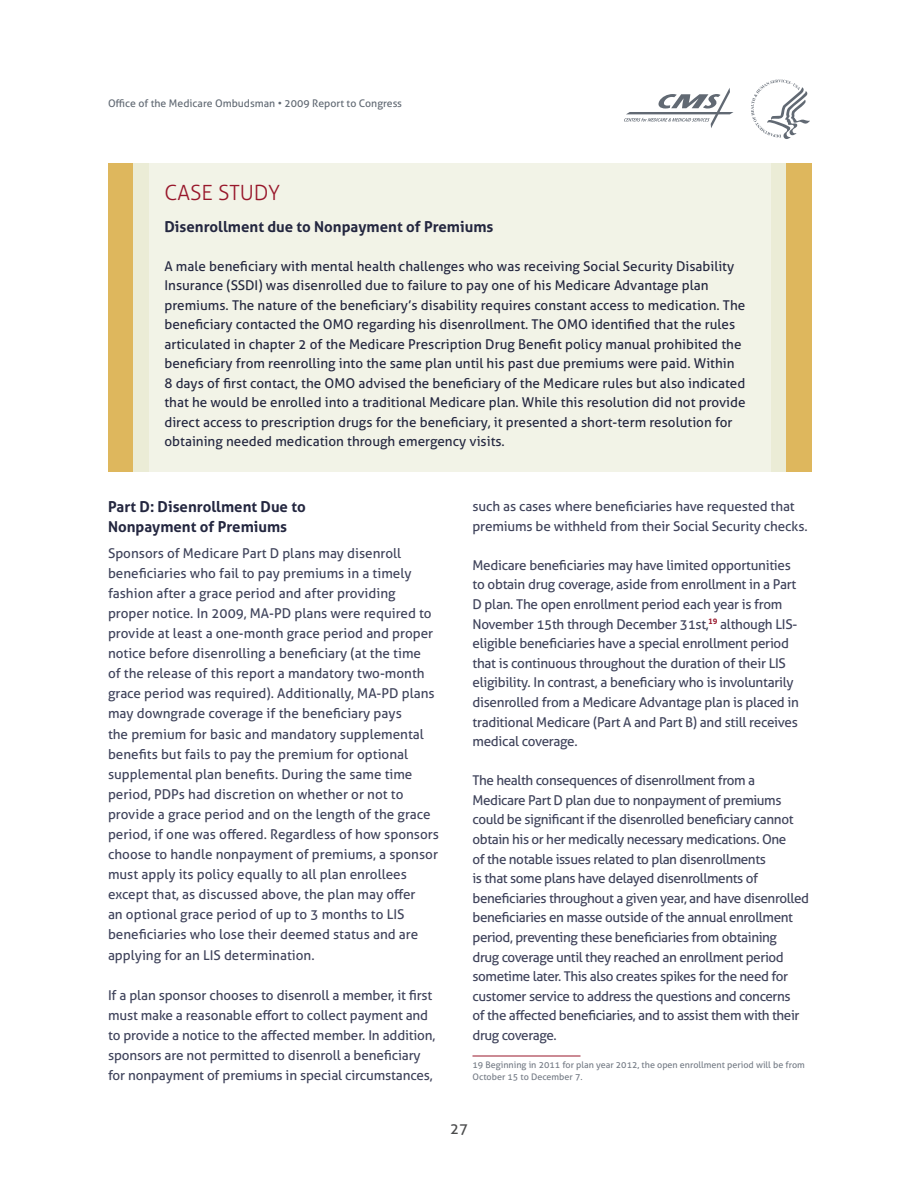
<style>
.page{position:relative;width:918px;height:1188px;background:#fff}
.page>*{position:absolute;margin:0;border:0;box-sizing:border-box;transform-origin:0 0}
.Case_Review_Heading1{font:300 21px "Aller";color:#98172b}
.Heading4{font:700 15px/20.1px "Aller";color:#242740}
.Case_Review_Heading2{font:700 15px "Aller";color:#242740}
.t1{font:15px "Aller";color:#4b4c4d}
.Text{font:13.5px/20.1px "Aller";letter-spacing:-.015em;color:#3f435b}
.Case_Review{font:13.5px/19.5px "Aller";color:#242740}
.t2{font:10.5px "Aller";color:#616973}
.footnote{font:9px/12px "Aller";color:#757c86}
</style>
<div class="page">
<div style="left:108px;top:163px;width:702px;height:308px;background:#f2f3e7"></div>
<div style="left:108px;top:163px;width:25px;height:308px;background:#deb75d"></div>
<div style="left:133px;top:163px;width:15px;height:308px;background:#ebecd6"></div>
<div style="left:771px;top:163px;width:15px;height:308px;background:#ebecd6"></div>
<div style="left:786px;top:163px;width:25px;height:308px;background:#deb75d"></div>
<svg style="left:624px;top:88px;width:110px;height:40px"></svg>
<svg style="left:751px;top:80px;width:59px;height:59px"></svg>
<hr style="left:472px;top:1056px;width:108px;height:1px;background:#98172b">
<p class="t2" style="left:108px;top:97px;width:296px">Office of the Medicare Ombudsman • 2009 Report to Congress</p>
<h1 class="Case_Review_Heading1" style="left:164px;top:180px;width:117px">CASE STUDY</h1>
<h2 class="Case_Review_Heading2" style="left:164px;top:217px;width:330px">Disenrollment due to Nonpayment of Premiums</h2>
<p class="Case_Review" style="left:164px;top:256px;width:583px">A male beneficiary with mental health challenges who was receiving Social Security Disability Insurance (SSDI) was disenrolled due to failure to pay one of his Medicare Advantage plan premiums. The nature of the beneficiary’s disability requires constant access to medication. The beneficiary contacted the OMO regarding his disenrollment. The OMO identified that the rules articulated in chapter 2 of the Medicare Prescription Drug Benefit policy manual prohibited the beneficiary from reenrolling into the same plan until his past due premiums were paid. Within 8 days of first contact, the OMO advised the beneficiary of the Medicare rules but also indicated that he would be enrolled into a traditional Medicare plan. While this resolution did not provide direct access to prescription drugs for the beneficiary, it presented a short-term resolution for obtaining needed medication through emergency visits.</p>
<h4 class="Heading4" style="left:108px;top:497px;width:199px">Part D: Disenrollment Due to<br>Nonpayment of Premiums</h4>
<p class="Text" style="left:108px;top:543px;width:332px">Sponsors of Medicare Part D plans may disenroll beneficiaries who fail to pay premiums in a timely fashion after a grace period and after providing proper notice. In 2009, MA-PD plans were required to provide at least a one-month grace period and proper notice before disenrolling a beneficiary (at the time<br>of the release of this report a mandatory two-month grace period was required). Additionally, MA-PD plans may downgrade coverage if the beneficiary pays<br>the premium for basic and mandatory supplemental benefits but fails to pay the premium for optional supplemental plan benefits. During the same time period, PDPs had discretion on whether or not to provide a grace period and on the length of the grace period, if one was offered. Regardless of how sponsors choose to handle nonpayment of premiums, a sponsor must apply its policy equally to all plan enrollees except that, as discussed above, the plan may offer<br>an optional grace period of up to 3 months to LIS beneficiaries who lose their deemed status and are applying for an LIS determination.</p>
<p class="Text" style="left:108px;top:985px;width:329px">If a plan sponsor chooses to disenroll a member, it first must make a reasonable effort to collect payment and to provide a notice to the affected member. In addition, sponsors are not permitted to disenroll a beneficiary for nonpayment of premiums in special circumstances,</p>
<p class="Text" style="left:472px;top:496px;width:337px;line-height:19.6px">such as cases where beneficiaries have requested that premiums be withheld from their Social Security checks.</p>
<p class="Text" style="left:472px;top:555px;width:328px;line-height:19.6px">Medicare beneficiaries may have limited opportunities to obtain drug coverage, aside from enrollment in a Part D plan. The open enrollment period each year is from November 15th through December 31st,<sup>19</sup> although LIS&shy;eligible beneficiaries have a special enrollment period that is continuous throughout the duration of their LIS eligibility. In contrast, a beneficiary who is involuntarily disenrolled from a Medicare Advantage plan is placed in traditional Medicare (Part A and Part B) and still receives medical coverage.</p>
<p class="Text" style="left:472px;top:771px;width:338px;line-height:19.6px">The health consequences of disenrollment from a Medicare Part D plan due to nonpayment of premiums could be significant if the disenrolled beneficiary cannot obtain his or her medically necessary medications. One<br>of the notable issues related to plan disenrollments<br>is that some plans have delayed disenrollments of beneficiaries throughout a given year, and have disenrolled beneficiaries en masse outside of the annual enrollment period, preventing these beneficiaries from obtaining<br>drug coverage until they reached an enrollment period sometime later. This also creates spikes for the need for customer service to address the questions and concerns<br>of the affected beneficiaries, and to assist them with their drug coverage.</p>
<p class="footnote" style="left:472px;top:1059px;width:334px">19 Beginning in 2011 for plan year 2012, the open enrollment period will be from<br>October 15 to December 7.</p>
<p class="t1" style="left:450px;top:1120px;width:19px">27</p>
</div>
